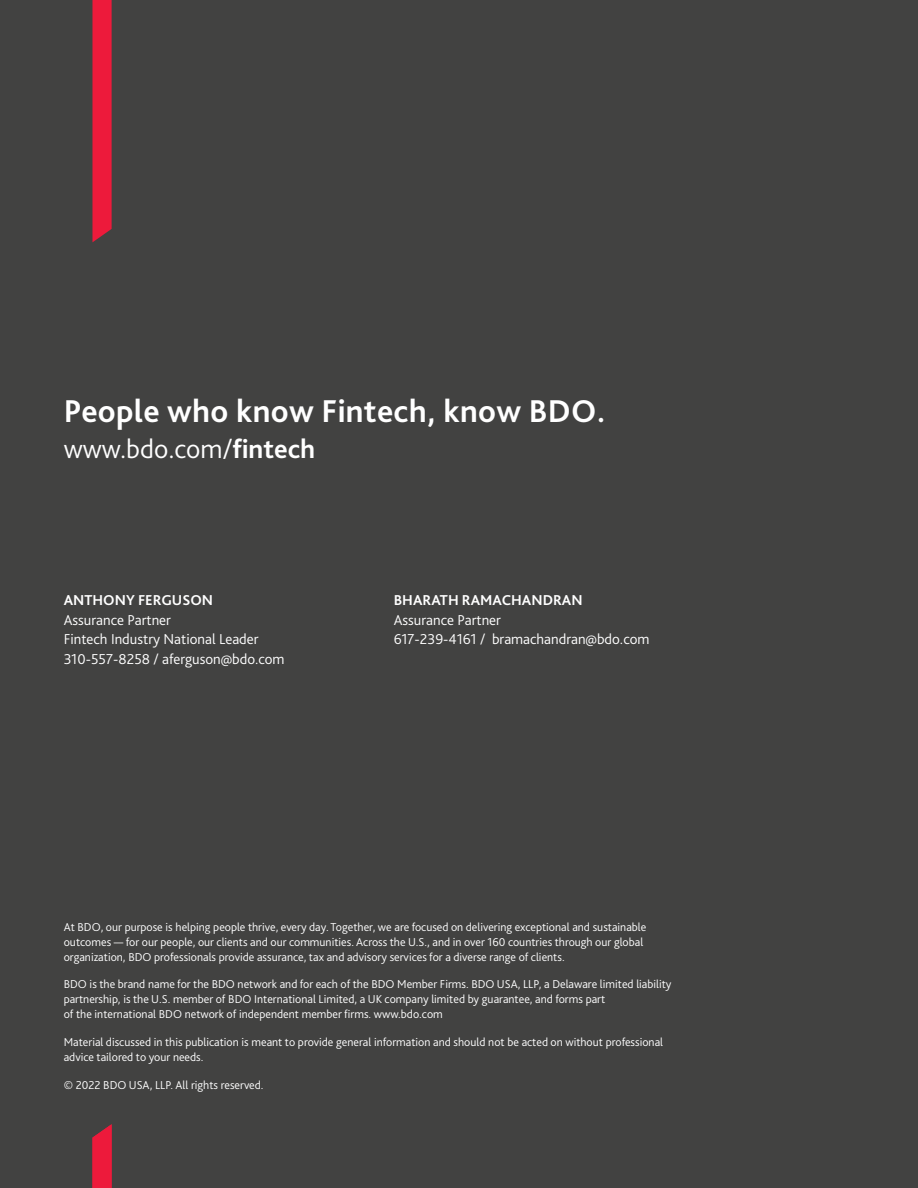
<style>
.page{position:relative;width:918px;height:1188px;background:#424241}
.page>*{position:absolute;margin:0;border:0;box-sizing:border-box;transform-origin:0 0}
.t1{font:700 33px "Bliss Pro";letter-spacing:.01em;color:#fff}
.t2{font:300 27.6px "Bliss Pro";color:#fff}
.t3{font:300 15px/19.5px "Bliss Pro";color:#fff}
.t4{font:700 15px "Bliss Pro";color:#fff}
.t5{font:300 12px/15px "Bliss Pro";color:#fff}
.s1{font-weight:700}
</style>
<div class="page">
<svg style="left:92px;top:0;width:20px;height:242px;background:#e11c3b"></svg>
<svg style="left:92px;top:1124px;width:20px;height:64px"></svg>
<h1 class="t1" style="left:64px;top:390px;width:543px">People who know Fintech, know BDO.</h1>
<h2 class="t2" style="left:64px;top:431px;width:253px">www.bdo.com/<span class="s1">fintech</span></h2>
<p class="t4" style="left:64px;top:591px;width:151px">ANTHONY FERGUSON</p>
<p class="t3" style="left:64px;top:610px;width:222px">Assurance Partner<br>Fintech Industry National Leader<br>310-557-8258 / aferguson@bdo.com</p>
<p class="t4" style="left:394px;top:591px;width:190px">BHARATH RAMACHANDRAN</p>
<p class="t3" style="left:394px;top:610px;width:257px">Assurance Partner<br>617-239-4161 / bramachandran@bdo.com</p>
<p class="t5" style="left:64px;top:919px;width:584px">At BDO, our purpose is helping people thrive, every day. Together, we are focused on delivering exceptional and sustainable outcomes — for our people, our clients and our communities. Across the U.S., and in over 160 countries through our global organization, BDO professionals provide assurance, tax and advisory services for a diverse range of clients.</p>
<p class="t5" style="left:64px;top:977px;width:609px">BDO is the brand name for the BDO network and for each of the BDO Member Firms. BDO USA, LLP, a Delaware limited liability partnership, is the U.S. member of BDO International Limited, a UK company limited by guarantee, and forms part<br>of the international BDO network of independent member firms. www.bdo.com</p>
<p class="t5" style="left:64px;top:1034px;width:601px">Material discussed in this publication is meant to provide general information and should not be acted on without professional advice tailored to your needs.</p>
<p class="t5" style="left:64px;top:1077px;width:201px">© 2022 BDO USA, LLP. All rights reserved.</p>
</div>
